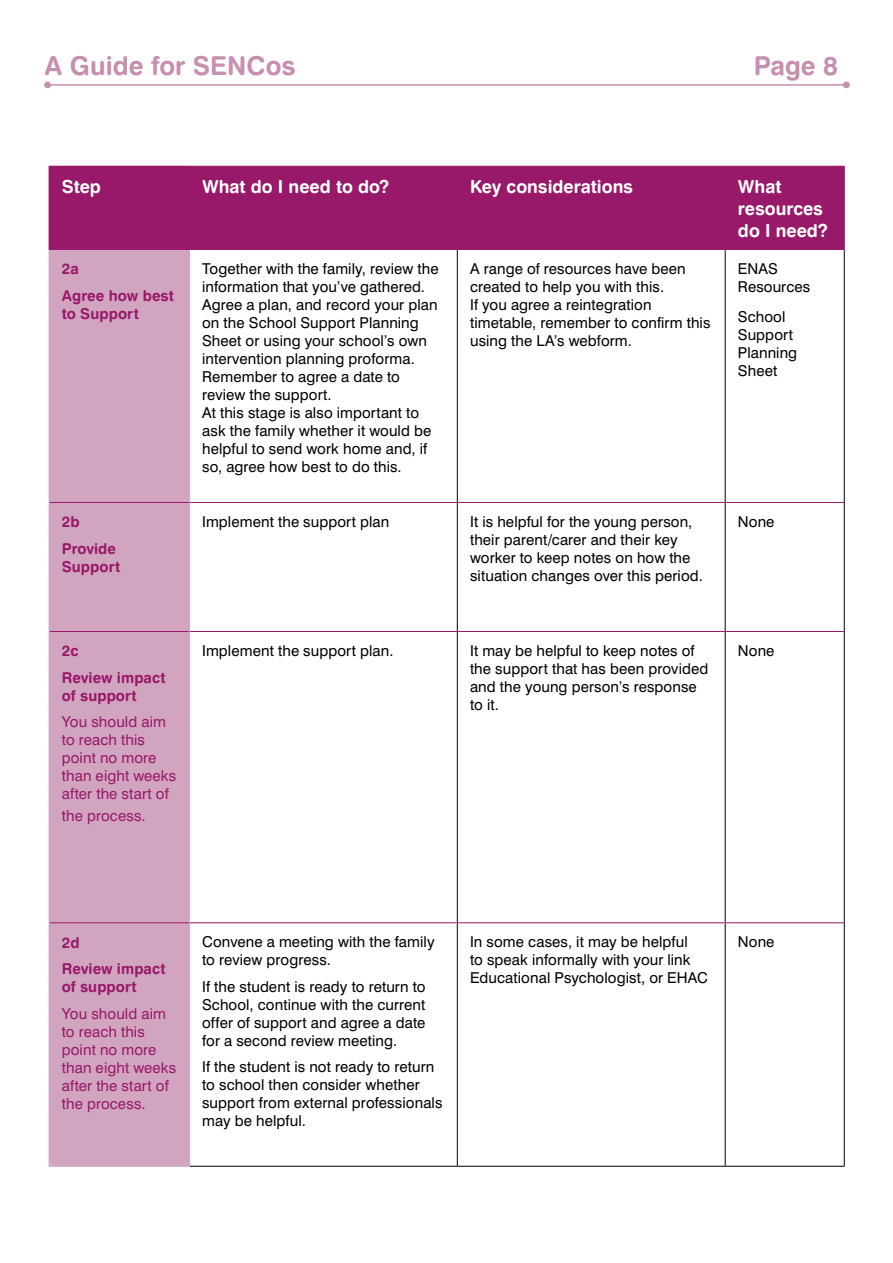
<style>
.page{position:relative;width:893px;height:1263px;background:#fff}
.page>*{position:absolute;margin:0;border:0;box-sizing:border-box;transform-origin:0 0}
.t1{font:26.1px "Swiss 721 BT Bold Rounded";color:#c78faf}
.t2{font:18px/21.6px "Swiss 721 BT Bold Rounded";color:#fff}
.t3{font:15px/18px "Swiss 721 BT";letter-spacing:.005em;color:#000}
.t4{font:15px/18px "Swiss 721 BT";letter-spacing:.005em;color:#981869}
.t5{font:15px/26.5px "Swiss 721 BT Bold Rounded";letter-spacing:.005em;color:#981869}
</style>
<div class="page">
<hr style="left:45px;top:84px;width:805px;height:2px;background:#c78faf">
<div style="left:44px;top:81px;width:7px;height:7px;background:#c78faf;border-radius:50%"></div>
<div style="left:843px;top:81px;width:7px;height:7px;background:#c78faf;border-radius:50%"></div>
<div style="left:49px;top:166px;width:140px;height:83px;background:#981869"></div>
<div style="left:189px;top:167px;width:655px;height:82px;background:#981869"></div>
<div style="left:50px;top:250px;width:139px;height:916px;background:#d1a5c0"></div>
<hr style="left:457px;top:250px;width:1px;height:252px;background:#000">
<hr style="left:725px;top:250px;width:1px;height:252px;background:#000">
<hr style="left:457px;top:503px;width:1px;height:128px;background:#000">
<hr style="left:725px;top:503px;width:1px;height:128px;background:#000">
<hr style="left:457px;top:632px;width:1px;height:290px;background:#000">
<hr style="left:725px;top:632px;width:1px;height:290px;background:#000">
<hr style="left:457px;top:923px;width:1px;height:243px;background:#000">
<hr style="left:725px;top:923px;width:1px;height:243px;background:#000">
<hr style="left:49px;top:502px;width:140px;height:1px;background:#981869">
<hr style="left:190px;top:502px;width:267px;height:1px;background:#981869">
<hr style="left:457px;top:502px;width:268px;height:1px;background:#981869">
<hr style="left:725px;top:502px;width:119px;height:1px;background:#981869">
<hr style="left:49px;top:631px;width:140px;height:1px;background:#981869">
<hr style="left:190px;top:631px;width:267px;height:1px;background:#981869">
<hr style="left:457px;top:631px;width:268px;height:1px;background:#981869">
<hr style="left:725px;top:631px;width:119px;height:1px;background:#981869">
<hr style="left:190px;top:922px;width:267px;height:1px;background:#981869">
<hr style="left:457px;top:922px;width:268px;height:1px;background:#981869">
<hr style="left:725px;top:922px;width:119px;height:1px;background:#981869">
<hr style="left:49px;top:922px;width:140px;height:1px;background:#981869">
<hr style="left:844px;top:250px;width:1px;height:252px;background:#000">
<hr style="left:844px;top:502px;width:1px;height:129px;background:#000">
<hr style="left:844px;top:631px;width:1px;height:292px;background:#000">
<hr style="left:844px;top:923px;width:1px;height:243px;background:#000">
<hr style="left:190px;top:1166px;width:267px;height:1px;background:#000">
<hr style="left:457px;top:1166px;width:268px;height:1px;background:#000">
<hr style="left:725px;top:1166px;width:120px;height:1px;background:#000">
<hr style="left:189px;top:166px;width:268px;height:1px;background:#981869">
<hr style="left:457px;top:166px;width:268px;height:1px;background:#981869">
<hr style="left:725px;top:166px;width:120px;height:1px;background:#981869">
<hr style="left:844px;top:167px;width:1px;height:82px;background:#981869">
<hr style="left:49px;top:249px;width:140px;height:1px;background:#981869">
<hr style="left:189px;top:249px;width:268px;height:1px;background:#981869">
<hr style="left:457px;top:249px;width:268px;height:1px;background:#981869">
<hr style="left:725px;top:249px;width:120px;height:1px;background:#981869">
<hr style="left:49px;top:250px;width:1px;height:252px;background:#d1a5c0">
<hr style="left:189px;top:250px;width:1px;height:252px;background:#d1a5c0">
<hr style="left:49px;top:502px;width:1px;height:129px;background:#d1a5c0">
<hr style="left:189px;top:502px;width:1px;height:129px;background:#d1a5c0">
<hr style="left:49px;top:631px;width:1px;height:292px;background:#d1a5c0">
<hr style="left:189px;top:631px;width:1px;height:292px;background:#d1a5c0">
<hr style="left:49px;top:923px;width:1px;height:243px;background:#d1a5c0">
<hr style="left:189px;top:923px;width:1px;height:243px;background:#d1a5c0">
<hr style="left:49px;top:1166px;width:141px;height:1px;background:#d1a5c0">
<h1 class="t1" style="left:45px;top:49px;width:253px">A Guide for SENCos</h1>
<h1 class="t1" style="left:754px;top:49px;width:86px">Page 8</h1>
<p class="t2" style="left:62px;top:176px;width:41px">Step</p>
<p class="t2" style="left:202px;top:176px;width:189px">What do I need to do?</p>
<p class="t2" style="left:470px;top:176px;width:165px">Key considerations</p>
<p class="t2" style="left:738px;top:176px;width:91px">What resources do I need?</p>
<p class="t5" style="left:62px;top:255px;width:114px">2a<br>Agree how best</p>
<p class="t5" style="left:62px;top:300px;width:78px">to Support</p>
<p class="t3" style="left:202px;top:259px;width:238px">Together with the family, review the information that you’ve gathered.<br>Agree a plan, and record your plan on the School Support Planning<br>Sheet or using your school’s own intervention planning proforma.<br>Remember to agree a date to review the support.<br>At this stage is also important to ask the family whether it would be helpful to send work home and, if so, agree how best to do this.</p>
<p class="t3" style="left:470px;top:259px;width:242px">A range of resources have been created to help you with this.<br>If you agree a reintegration timetable, remember to confirm this using the LA’s webform.</p>
<p class="t3" style="left:738px;top:259px;width:74px">ENAS<br>Resources</p>
<p class="t3" style="left:738px;top:308px;width:61px">School<br>Support<br>Planning<br>Sheet</p>
<p class="t5" style="left:62px;top:508px;width:56px">2b<br>Provide</p>
<p class="t5" style="left:62px;top:553px;width:60px">Support</p>
<p class="t5" style="left:62px;top:637px;width:105px">2c<br>Review impact</p>
<p class="t5" style="left:62px;top:682px;width:76px">of support</p>
<p class="t4" style="left:62px;top:713px;width:116px">You should aim to reach this point no more than eight weeks after the start of</p>
<p class="t4" style="left:62px;top:806px;width:85px">the process.</p>
<p class="t3" style="left:202px;top:512px;width:189px">Implement the support plan</p>
<p class="t3" style="left:470px;top:512px;width:234px">It is helpful for the young person, their parent/carer and their key worker to keep notes on how the situation changes over this period.</p>
<p class="t3" style="left:738px;top:512px;width:38px">None</p>
<p class="t3" style="left:202px;top:641px;width:193px">Implement the support plan.</p>
<p class="t3" style="left:470px;top:641px;width:240px">It may be helpful to keep notes of the support that has been provided and the young person’s response to it.</p>
<p class="t3" style="left:738px;top:641px;width:38px">None</p>
<p class="t5" style="left:62px;top:929px;width:105px">2d<br>Review impact</p>
<p class="t5" style="left:62px;top:973px;width:76px">of support</p>
<p class="t4" style="left:62px;top:1004px;width:116px">You should aim to reach this point no more than eight weeks after the start of the process.</p>
<p class="t3" style="left:202px;top:932px;width:234px">Convene a meeting with the family to review progress.</p>
<p class="t3" style="left:202px;top:977px;width:225px;text-align:justify">If the student is ready to return to School, continue with the current offer of support and agree a date for a second review meeting.</p>
<p class="t3" style="left:202px;top:1057px;width:242px">If the student is not ready to return to school then consider whether support from external professionals may be helpful.</p>
<p class="t3" style="left:470px;top:932px;width:239px">In some cases, it may be helpful<br>to speak informally with your link<br>Educational Psychologist, or EHAC</p>
<p class="t3" style="left:738px;top:932px;width:38px">None</p>
</div>
